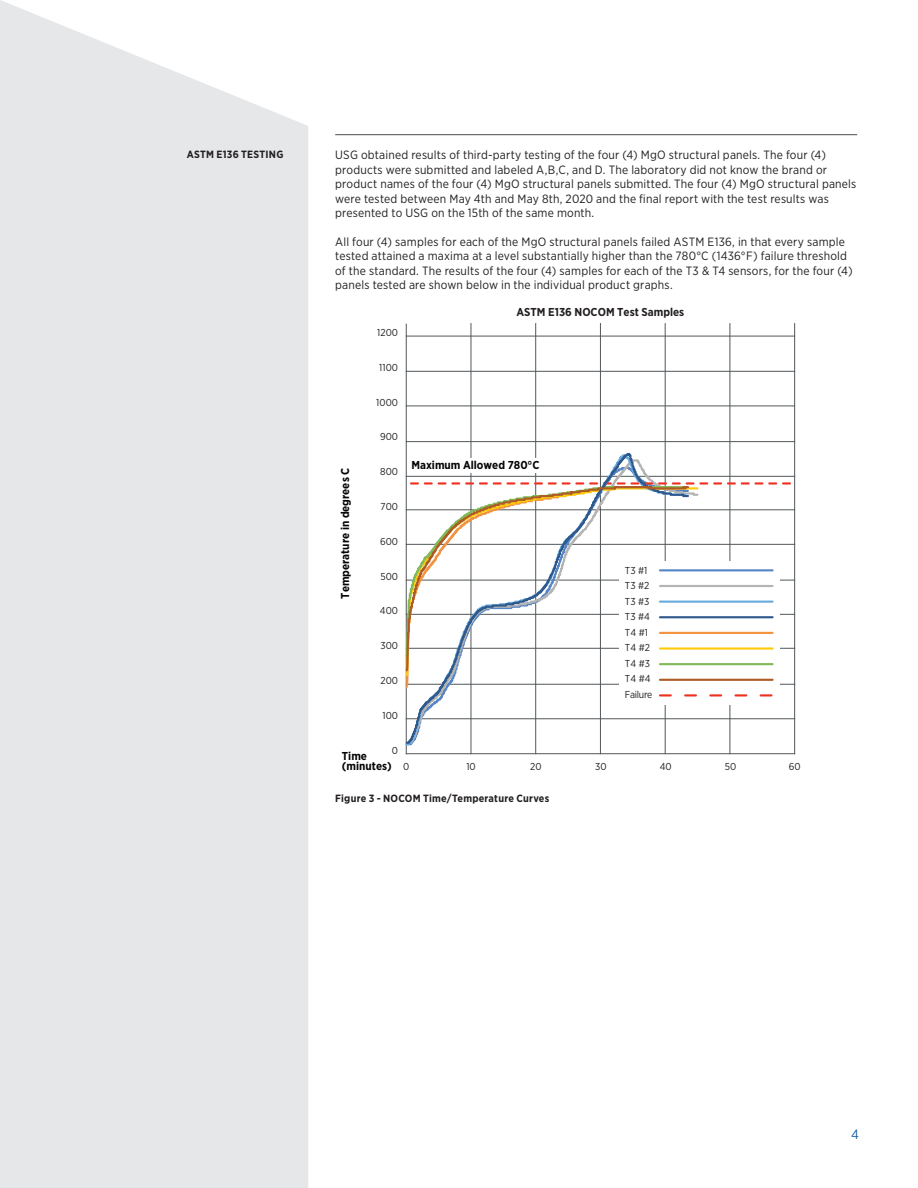
<style>
.page{position:relative;width:918px;height:1188px;background:#fff}
.page>*{position:absolute;margin:0;border:0;box-sizing:border-box;transform-origin:0 0}
.t1{font:13.5px "Gotham Narrow";color:#175d9e}
.t2{font:12px/14.4px "Gotham Narrow";letter-spacing:.015em;color:#231f20}
.t3{font:700 11.55px/10.4px "Gotham Narrow";color:#050504}
.t4{font:700 11.55px "Gotham Narrow";color:#231f20}
.t5{font:700 10.5px "Gotham Narrow";letter-spacing:.025em;color:#231f20}
.t6{font:10.05px/15.5px "Gotham Narrow";color:#231f20}
.s1{font-weight:400;font-size:10.05px;color:#231f20}
</style>
<div class="page">
<div style="left:0;top:0;width:308px;height:1188px;background:#e6e7e9"></div>
<hr style="left:335px;top:134px;width:522px;height:1px;background:#5f5f62">
<hr style="left:406px;top:476px;width:389px;height:1px;background:#535759">
<hr style="left:471px;top:324px;width:1px;height:430px;background:#535759">
<hr style="left:535px;top:324px;width:1px;height:430px;background:#535759">
<hr style="left:600px;top:324px;width:1px;height:430px;background:#535759">
<hr style="left:665px;top:324px;width:1px;height:430px;background:#535759">
<hr style="left:730px;top:324px;width:1px;height:430px;background:#535759">
<hr style="left:794px;top:324px;width:1px;height:430px;background:#535759">
<hr style="left:406px;top:324px;width:1px;height:430px;background:#535759">
<hr style="left:406px;top:336px;width:389px;height:1px;background:#535759">
<hr style="left:406px;top:406px;width:389px;height:1px;background:#535759">
<hr style="left:406px;top:371px;width:389px;height:1px;background:#535759">
<hr style="left:406px;top:441px;width:389px;height:1px;background:#535759">
<hr style="left:406px;top:510px;width:389px;height:1px;background:#535759">
<hr style="left:406px;top:544px;width:389px;height:1px;background:#535759">
<hr style="left:406px;top:580px;width:389px;height:1px;background:#535759">
<hr style="left:406px;top:614px;width:389px;height:1px;background:#535759">
<hr style="left:406px;top:648px;width:389px;height:1px;background:#535759">
<hr style="left:406px;top:684px;width:389px;height:1px;background:#535759">
<hr style="left:406px;top:719px;width:389px;height:1px;background:#535759">
<hr style="left:406px;top:753px;width:389px;height:1px;background:#535759">
<div style="left:619px;top:561px;width:161px;height:144px;background:#fff"></div>
<hr style="left:660px;top:663px;width:113px;height:2px;background:#81ba59">
<hr style="left:660px;top:569px;width:113px;height:2px;background:#5686c5">
<hr style="left:660px;top:585px;width:113px;height:2px;background:#b4b4b4">
<hr style="left:660px;top:601px;width:113px;height:2px;background:#6aabdd">
<hr style="left:660px;top:616px;width:113px;height:2px;background:#2f598c">
<hr style="left:660px;top:632px;width:113px;height:2px;background:#f3923f">
<hr style="left:660px;top:647px;width:113px;height:3px;background:#feca0a">
<hr style="left:660px;top:679px;width:113px;height:2px;background:#ae5c26">
<svg style="left:709px;top:694px;width:64px;height:3px"></svg>
<svg style="left:690px;top:482px;width:106px;height:3px"></svg>
<svg style="left:405px;top:452px;width:285px;height:293px"></svg>
<svg style="left:405px;top:481px;width:285px;height:192px"></svg>
<p class="t5" style="left:187px;top:148px;width:98px">ASTM E136 TESTING</p>
<p class="t2" style="left:335px;top:148px;width:523px">USG obtained results of third-party testing of the four (4) MgO structural panels. The four (4) products were submitted and labeled A,B,C, and D. The laboratory did not know the brand or product names of the four (4) MgO structural panels submitted. The four (4) MgO structural panels were tested between May 4th and May 8th, 2020 and the final report with the test results was presented to USG on the 15th of the same month.</p>
<p class="t2" style="left:335px;top:234px;width:519px">All four (4) samples for each of the MgO structural panels failed ASTM E136, in that every sample tested attained a maxima at a level substantially higher than the 780°C (1436°F) failure threshold of the standard. The results of the four (4) samples for each of the T3 &amp; T4 sensors, for the four (4) panels tested are shown below in the individual product graphs.</p>
<p class="t4" style="left:517px;top:305px;width:169px">ASTM E136 NOCOM Test Samples</p>
<p class="t6" style="left:377px;top:325px;width:22px">1200</p>
<p class="t6" style="left:379px;top:359px;width:20px">1100</p>
<p class="t6" style="left:376px;top:394px;width:23px">1000</p>
<p class="t6" style="left:380px;top:429px;width:20px">900</p>
<p class="t6" style="left:380px;top:464px;width:19px">800</p>
<p class="t6" style="left:381px;top:499px;width:19px">700</p>
<p class="t6" style="left:380px;top:533px;width:20px">600</p>
<p class="t6" style="left:380px;top:568px;width:19px">500</p>
<p class="t6" style="left:380px;top:603px;width:20px">400</p>
<p class="t6" style="left:380px;top:638px;width:19px">300</p>
<p class="t6" style="left:380px;top:673px;width:19px">200</p>
<p class="t6" style="left:382px;top:707px;width:17px">100</p>
<p class="t6" style="left:392px;top:742px;width:8px">0</p>
<p class="t3" style="left:342px;top:750px;width:69px">Time (minutes) <span class="s1">0</span></p>
<p class="t6" style="left:466px;top:759px;width:11px">10</p>
<p class="t6" style="left:530px;top:759px;width:13px">20</p>
<p class="t6" style="left:595px;top:759px;width:13px">30</p>
<p class="t6" style="left:660px;top:759px;width:13px">40</p>
<p class="t6" style="left:725px;top:759px;width:13px">50</p>
<p class="t6" style="left:789px;top:759px;width:13px">60</p>
<p class="t5" style="left:335px;top:791px;width:216px">Figure 3 - NOCOM Time/Temperature Curves</p>
<p class="t3" style="left:411px;top:460px;width:130px">Maximum Allowed 780°C</p>
<p class="t3" style="left:340px;top:599px;width:133px;rotate:-90deg">Temperature in degrees C</p>
<p class="t6" style="left:625px;top:562px;width:29px">T3 #1<br>T3 #2<br>T3 #3<br>T3 #4<br>T4 #1<br>T4 #2<br>T4 #3<br>T4 #4<br>Failure</p>
<p class="t1" style="left:851px;top:1126px;width:9px">4</p>
</div>
